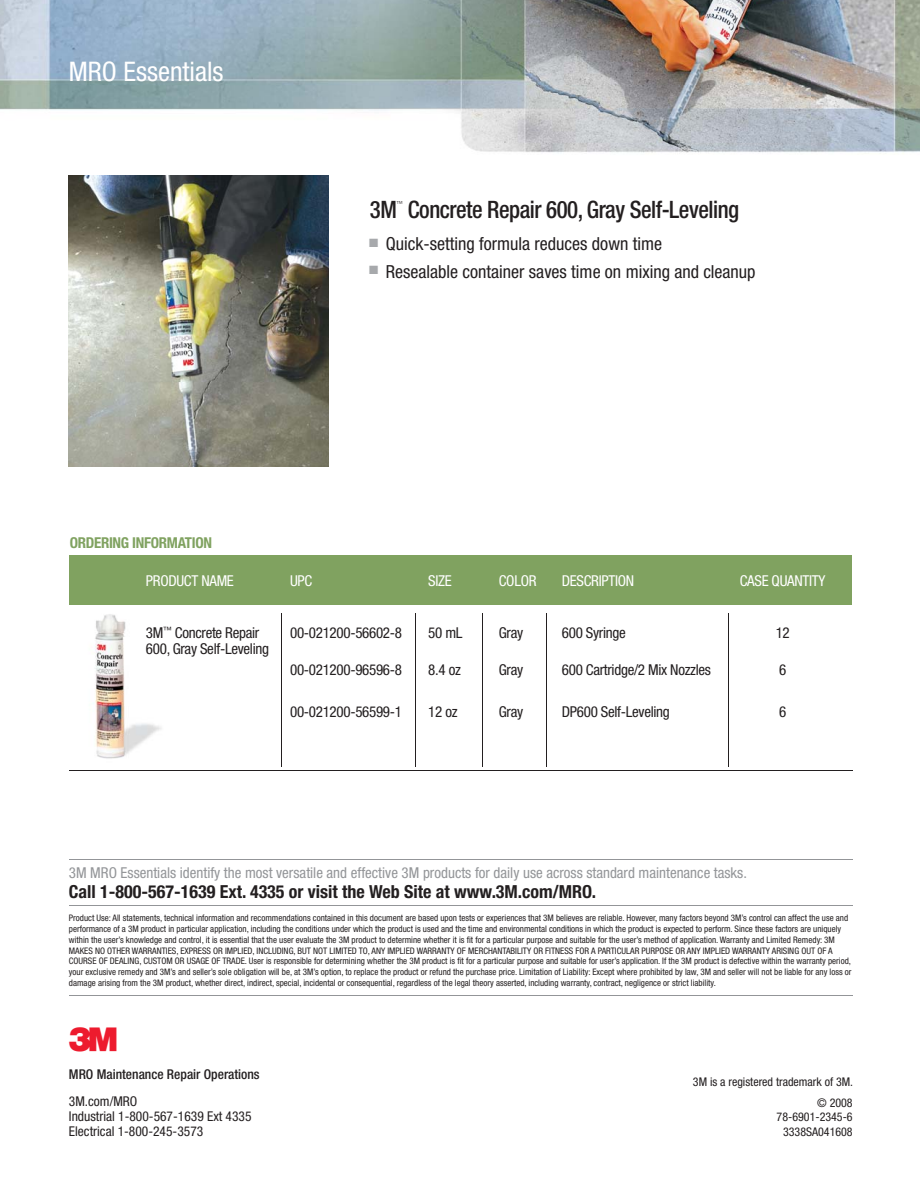
<style>
.page{position:relative;width:920px;height:1189px;background:#fff}
.page>*{position:absolute;margin:0;border:0;box-sizing:border-box;transform-origin:0 0}
.t1{font:condensed 27px "Helvetica Neue LT Std";color:#fff}
.t2{font:500 condensed 24px "Helvetica Neue LT Std";letter-spacing:-.02em;color:#231f20;scale:.95 1}
.t3{font:condensed 18px "Helvetica Neue LT Std";color:#231f20}
.t4{font:700 condensed 18px "Helvetica Neue LT Std";color:#231f20}
.t5{font:condensed 15px "Helvetica Neue LT Std";letter-spacing:-.02em;color:#231f20}
.t6{font:condensed 15px "Helvetica Neue LT Std";color:#939598}
.t7{font:condensed 15px "Helvetica Neue LT Std";letter-spacing:-.02em;color:#fff}
.t8{font:700 condensed 15px "Helvetica Neue LT Std";letter-spacing:-.02em;color:#80a260}
.t9{font:condensed 13.5px/15px "Helvetica Neue LT Std";color:#231f20}
.t10{font:500 condensed 13.5px "Helvetica Neue LT Std";color:#231f20}
.t11{font:condensed 12px/21px "Helvetica Neue LT Std";color:#231f20;text-align:right}
.t12{font:condensed 9px/10.8px "Helvetica Neue LT Std";color:#231f20}
.t13{font:300 condensed 7.05px "Helvetica Neue LT Std";color:#231f20;scale:.95 1}
</style>
<div class="page">
<img style="left:0;top:0;width:919px;height:244px">
<hr style="left:69px;top:905px;width:783px;height:1px;background:#939598">
<hr style="left:69px;top:995px;width:783px;height:1px;background:#939598">
<img style="left:93px;top:614px;width:69px;height:145px">
<hr style="left:69px;top:770px;width:783px;height:1px;background:#231f20">
<hr style="left:281px;top:613px;width:1px;height:154px;background:#231f20">
<hr style="left:415px;top:613px;width:1px;height:153px;background:#231f20">
<hr style="left:482px;top:613px;width:1px;height:153px;background:#231f20">
<hr style="left:727px;top:613px;width:1px;height:153px;background:#231f20">
<hr style="left:546px;top:613px;width:1px;height:153px;background:#231f20">
<div style="left:70px;top:555px;width:781px;height:49px;background:#80a260"></div>
<hr style="left:69px;top:858px;width:783px;height:1px;background:#939598">
<img style="left:69px;top:175px;width:259px;height:291px">
<h1 class="t1" style="left:69px;top:61px;width:156px">MRO Essentials</h1>
<h3 class="t8" style="left:70px;top:537px;width:144px">ORDERING INFORMATION</h3>
<h2 class="t2" style="left:370px;top:201px;width:30px">3M</h2>
<p class="t13" style="left:396px;top:201px;width:8px">™</p>
<h2 class="t2" style="left:407px;top:201px;width:350px">Concrete Repair 600, Gray Self-Leveling</h2>
<h3 class="t3" style="left:369px;top:237px;width:294px"><sup>■</sup> Quick-setting formula reduces down time</h3>
<h3 class="t3" style="left:369px;top:265px;width:387px"><sup>■</sup> Resealable container saves time on mixing and cleanup</h3>
<h3 class="t7" style="left:146px;top:575px;width:89px">PRODUCT NAME</h3>
<h3 class="t7" style="left:290px;top:575px;width:24px">UPC</h3>
<h3 class="t7" style="left:428px;top:575px;width:25px">SIZE</h3>
<h3 class="t7" style="left:498px;top:575px;width:39px">COLOR</h3>
<h3 class="t7" style="left:561px;top:575px;width:74px">DESCRIPTION</h3>
<h3 class="t7" style="left:739px;top:575px;width:87px">CASE QUANTITY</h3>
<h3 class="t5" style="left:146px;top:627px;width:115px">3M<sup>™</sup> Concrete Repair</h3>
<h3 class="t5" style="left:290px;top:627px;width:113px">00-021200-56602-8</h3>
<h3 class="t5" style="left:428px;top:627px;width:36px">50 mL</h3>
<h3 class="t5" style="left:498px;top:627px;width:26px">Gray</h3>
<h3 class="t5" style="left:561px;top:627px;width:65px">600 Syringe</h3>
<h3 class="t5" style="left:775px;top:627px;width:16px">12</h3>
<h3 class="t5" style="left:146px;top:643px;width:124px">600, Gray Self-Leveling</h3>
<h3 class="t5" style="left:290px;top:664px;width:113px">00-021200-96596-8</h3>
<h3 class="t5" style="left:428px;top:664px;width:34px">8.4 oz</h3>
<h3 class="t5" style="left:498px;top:664px;width:26px">Gray</h3>
<h3 class="t5" style="left:561px;top:664px;width:150px">600 Cartridge/2 Mix Nozzles</h3>
<h3 class="t5" style="left:778px;top:664px;width:9px">6</h3>
<h3 class="t5" style="left:290px;top:706px;width:113px">00-021200-56599-1</h3>
<h3 class="t5" style="left:428px;top:706px;width:31px">12 oz</h3>
<h3 class="t5" style="left:498px;top:706px;width:26px">Gray</h3>
<h3 class="t5" style="left:561px;top:706px;width:109px">DP600 Self-Leveling</h3>
<h3 class="t5" style="left:778px;top:706px;width:9px">6</h3>
<h3 class="t6" style="left:69px;top:867px;width:679px">3M MRO Essentials identify the most versatile and effective 3M products for daily use across standard maintenance tasks.</h3>
<h3 class="t4" style="left:69px;top:884px;width:528px">Call 1-800-567-1639 Ext. 4335 or visit the Web Site at www.3M.com/MRO.</h3>
<p class="t12" style="left:69px;top:913px;width:783px">Product Use: All statements, technical information and recommendations contained in this document are based upon tests or experiences that 3M believes are reliable. However, many factors beyond 3M’s control can affect the use and performance of a 3M product in particular application, including the conditions under which the product is used and the time and environmental conditions in which the product is expected to perform. Since these factors are uniquely within the user’s knowledge and control, it is essential that the user evaluate the 3M product to determine whether it is fit for a particular purpose and suitable for the user’s method of application. Warranty and Limited Remedy: 3M MAKES NO OTHER WARRANTIES, EXPRESS OR IMPLIED, INCLUDING, BUT NOT LIMITED TO, ANY IMPLIED WARRANTY OF MERCHANTABILITY OR FITNESS FOR A PARTICULAR PURPOSE OR ANY IMPLIED WARRANTY ARISING OUT OF A COURSE OF DEALING, CUSTOM OR USAGE OF TRADE. User is responsible for determining whether the 3M product is fit for a particular purpose and suitable for user’s application. If the 3M product is defective within the warranty period, your exclusive remedy and 3M’s and seller’s sole obligation will be, at 3M’s option, to replace the product or refund the purchase price. Limitation of Liability: Except where prohibited by law, 3M and seller will not be liable for any loss or damage arising from the 3M product, whether direct, indirect, special, incidental or consequential, regardless of the legal theory asserted, including warranty, contract, negligence or strict liability.</p>
<h3 class="t10" style="left:69px;top:1068px;width:192px">MRO Maintenance Repair Operations</h3>
<h3 class="t9" style="left:69px;top:1094px;width:184px">3M.com/MRO<br>Industrial 1-800-567-1639 Ext 4335<br>Electrical 1-800-245-3573</h3>
<h3 class="t11" style="left:692px;top:1072px;width:162px">3M is a registered trademark of 3M. © 2008</h3>
<h3 class="t11" style="left:776px;top:1111px;width:78px;line-height:14.4px;text-align:center">78-6901-2345-6<br>3338SA041608</h3>
</div>
